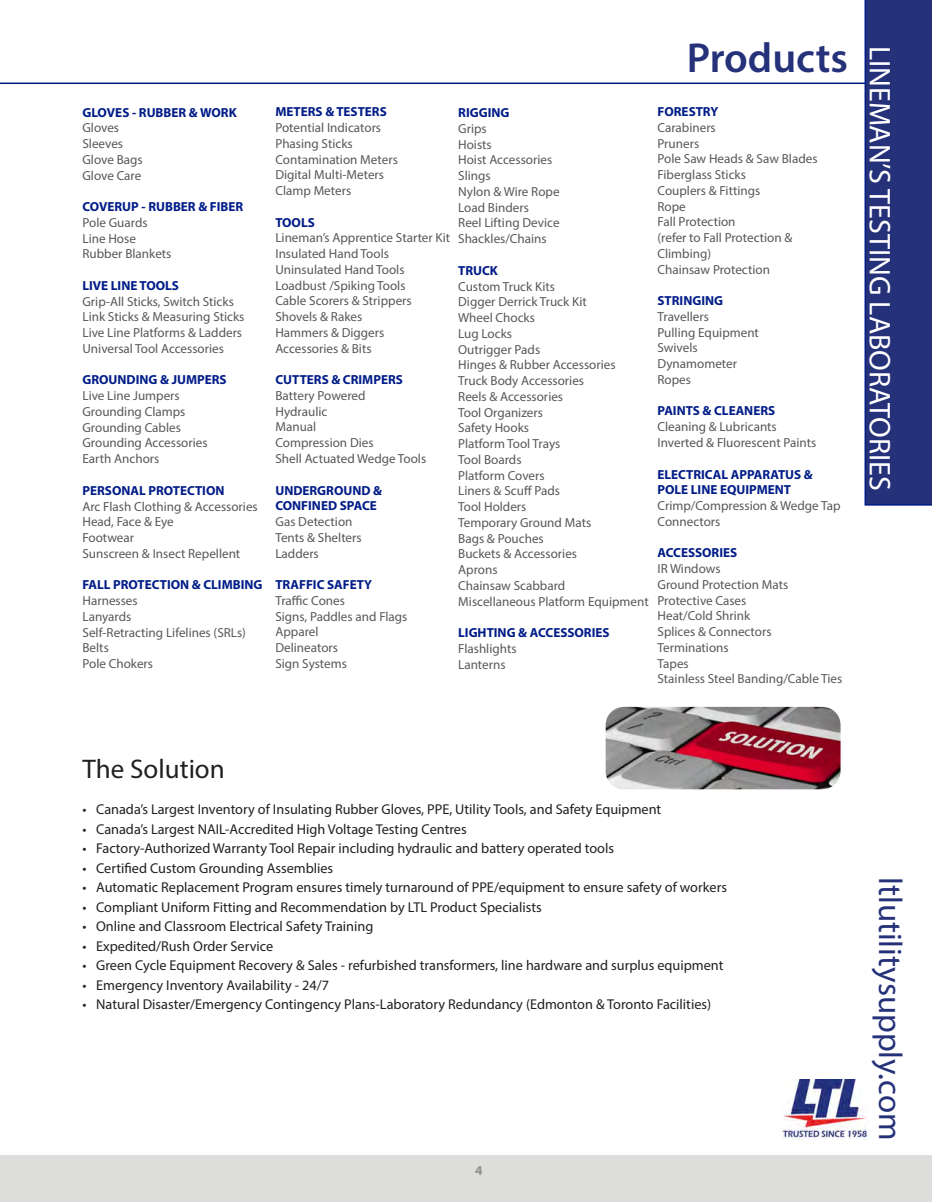
<style>
.page{position:relative;width:932px;height:1202px;background:#fff}
.page>*{position:absolute;margin:0;border:0;box-sizing:border-box;transform-origin:0 0}
.t1{font:600 42px "Myriad Pro";color:#253179}
.t2{font:33px "Myriad Pro";color:#253179}
.t3{font:30px "Myriad Pro";color:#fff}
.t4{font:27px "Myriad Pro";color:#231f20}
.t5{font:14.25px "Myriad Pro";color:#231f20}
.t6{font:700 13.5px "Myriad Pro";color:#949090}
.t7{font:13.2px/15.8px "Myriad Pro";color:#57585a}
.t8{font:700 13.2px/15.8px "Myriad Pro";color:#001c88}
.s1{font-weight:400;color:#57585a}
.s2{font-weight:700;color:#001c88}
</style>
<div class="page">
<hr style="left:0;top:82px;width:894px;height:2px;background:#001c88">
<div style="left:0;top:1155px;width:932px;height:47px;background:#dddddb"></div>
<img style="left:782px;top:1079px;width:87px;height:60px">
<div style="left:864px;top:0;width:68px;height:505px;background:#253179"></div>
<img style="left:605px;top:707px;width:235px;height:82px">
<p class="t1" style="left:686px;top:32px;width:163px">Products</p>
<p class="t8" style="left:82px;top:104px;width:156px">GLOVES - RUBBER &amp; WORK<br><span class="s1">Gloves</span></p>
<p class="t7" style="left:82px;top:136px;width:42px">Sleeves</p>
<p class="t7" style="left:82px;top:151px;width:62px">Glove Bags</p>
<p class="t7" style="left:82px;top:167px;width:60px">Glove Care</p>
<p class="t8" style="left:82px;top:198px;width:162px">COVERUP - RUBBER &amp; FIBER<br><span class="s1">Pole Guards</span></p>
<p class="t7" style="left:82px;top:230px;width:55px">Line Hose</p>
<p class="t7" style="left:82px;top:246px;width:90px">Rubber Blankets</p>
<p class="t7" style="left:82px;top:277px;width:163px"><span class="s2">LIVE LINE TOOLS<br></span>Grip-All Sticks, Switch Sticks<br>Link Sticks &amp; Measuring Sticks</p>
<p class="t7" style="left:82px;top:325px;width:161px">Live Line Platforms &amp; Ladders</p>
<p class="t7" style="left:82px;top:340px;width:143px">Universal Tool Accessories</p>
<p class="t8" style="left:82px;top:372px;width:146px">GROUNDING &amp; JUMPERS<br><span class="s1">Live Line Jumpers</span></p>
<p class="t7" style="left:82px;top:403px;width:104px">Grounding Clamps</p>
<p class="t7" style="left:82px;top:419px;width:100px">Grounding Cables</p>
<p class="t7" style="left:82px;top:435px;width:127px">Grounding Accessories</p>
<p class="t7" style="left:82px;top:451px;width:78px">Earth Anchors</p>
<p class="t7" style="left:82px;top:482px;width:177px"><span class="s2">PERSONAL PROTECTION<br></span>Arc Flash Clothing &amp; Accessories</p>
<p class="t7" style="left:82px;top:514px;width:93px">Head, Face &amp; Eye</p>
<p class="t7" style="left:82px;top:529px;width:53px">Footwear</p>
<p class="t7" style="left:82px;top:545px;width:159px">Sunscreen &amp; Insect Repellent</p>
<p class="t8" style="left:82px;top:576px;width:181px">FALL PROTECTION &amp; CLIMBING<br><span class="s1">Harnesses</span></p>
<p class="t7" style="left:82px;top:608px;width:50px">Lanyards</p>
<p class="t7" style="left:82px;top:624px;width:165px">Self-Retracting Lifelines (SRLs)</p>
<p class="t7" style="left:82px;top:640px;width:28px">Belts</p>
<p class="t7" style="left:82px;top:655px;width:72px">Pole Chokers</p>
<p class="t7" style="left:275px;top:104px;width:113px"><span class="s2">METERS &amp; TESTERS<br></span>Potential Indicators</p>
<p class="t7" style="left:275px;top:135px;width:79px">Phasing Sticks</p>
<p class="t7" style="left:275px;top:151px;width:124px">Contamination Meters</p>
<p class="t7" style="left:275px;top:167px;width:110px">Digital Multi-Meters</p>
<p class="t7" style="left:275px;top:183px;width:77px">Clamp Meters</p>
<p class="t7" style="left:275px;top:214px;width:176px"><span class="s2">TOOLS<br></span>Lineman’s Apprentice Starter Kit</p>
<p class="t7" style="left:275px;top:246px;width:115px">Insulated Hand Tools</p>
<p class="t7" style="left:275px;top:261px;width:131px">Uninsulated Hand Tools</p>
<p class="t7" style="left:275px;top:277px;width:132px">Loadbust /Spiking Tools</p>
<p class="t7" style="left:275px;top:293px;width:138px">Cable Scorers &amp; Strippers</p>
<p class="t7" style="left:275px;top:309px;width:88px">Shovels &amp; Rakes</p>
<p class="t7" style="left:275px;top:324px;width:110px">Hammers &amp; Diggers</p>
<p class="t7" style="left:275px;top:340px;width:98px">Accessories &amp; Bits</p>
<p class="t8" style="left:275px;top:371px;width:129px">CUTTERS &amp; CRIMPERS<br><span class="s1">Battery Powered</span></p>
<p class="t7" style="left:275px;top:403px;width:53px">Hydraulic</p>
<p class="t7" style="left:275px;top:419px;width:42px">Manual</p>
<p class="t7" style="left:275px;top:435px;width:100px">Compression Dies</p>
<p class="t7" style="left:275px;top:450px;width:152px">Shell Actuated Wedge Tools</p>
<p class="t8" style="left:275px;top:482px;width:108px">UNDERGROUND &amp;<br>CONFINED SPACE<br><span class="s1">Gas Detection</span></p>
<p class="t7" style="left:275px;top:529px;width:88px">Tents &amp; Shelters</p>
<p class="t7" style="left:275px;top:545px;width:45px">Ladders</p>
<p class="t8" style="left:275px;top:576px;width:98px">TRAFFIC SAFETY<br><span class="s1">Traffic Cones</span></p>
<p class="t7" style="left:275px;top:608px;width:133px">Signs, Paddles and Flags</p>
<p class="t7" style="left:275px;top:624px;width:45px">Apparel</p>
<p class="t7" style="left:275px;top:639px;width:64px">Delineators</p>
<p class="t7" style="left:275px;top:655px;width:73px">Sign Systems</p>
<p class="t8" style="left:458px;top:104px;width:53px">RIGGING<br><span class="s1">Grips</span></p>
<p class="t7" style="left:458px;top:136px;width:35px">Hoists</p>
<p class="t7" style="left:458px;top:152px;width:95px">Hoist Accessories</p>
<p class="t7" style="left:458px;top:168px;width:34px">Slings</p>
<p class="t7" style="left:458px;top:183px;width:103px">Nylon &amp; Wire Rope</p>
<p class="t7" style="left:458px;top:199px;width:72px">Load Binders</p>
<p class="t7" style="left:458px;top:215px;width:103px">Reel Lifting Device</p>
<p class="t7" style="left:458px;top:231px;width:90px">Shackles/Chains</p>
<p class="t7" style="left:458px;top:262px;width:98px"><span class="s2">TRUCK<br></span>Custom Truck Kits</p>
<p class="t7" style="left:458px;top:294px;width:130px">Digger Derrick Truck Kit</p>
<p class="t7" style="left:458px;top:309px;width:78px">Wheel Chocks</p>
<p class="t7" style="left:458px;top:325px;width:55px">Lug Locks</p>
<p class="t7" style="left:458px;top:341px;width:83px">Outrigger Pads</p>
<p class="t7" style="left:458px;top:357px;width:159px">Hinges &amp; Rubber Accessories</p>
<p class="t7" style="left:458px;top:372px;width:127px">Truck Body Accessories</p>
<p class="t7" style="left:458px;top:388px;width:106px">Reels &amp; Accessories</p>
<p class="t7" style="left:458px;top:404px;width:86px">Tool Organizers</p>
<p class="t7" style="left:458px;top:420px;width:72px">Safety Hooks</p>
<p class="t7" style="left:458px;top:435px;width:104px">Platform Tool Trays</p>
<p class="t7" style="left:458px;top:451px;width:65px">Tool Boards</p>
<p class="t7" style="left:458px;top:467px;width:88px">Platform Covers</p>
<p class="t7" style="left:458px;top:483px;width:103px">Liners &amp; Scuff Pads</p>
<p class="t7" style="left:458px;top:498px;width:70px">Tool Holders</p>
<p class="t7" style="left:458px;top:514px;width:134px">Temporary Ground Mats</p>
<p class="t7" style="left:458px;top:530px;width:87px">Bags &amp; Pouches</p>
<p class="t7" style="left:458px;top:546px;width:120px">Buckets &amp; Accessories</p>
<p class="t7" style="left:458px;top:561px;width:41px">Aprons</p>
<p class="t7" style="left:458px;top:577px;width:109px">Chainsaw Scabbard</p>
<p class="t7" style="left:458px;top:593px;width:192px">Miscellaneous Platform Equipment</p>
<p class="t8" style="left:458px;top:624px;width:153px">LIGHTING &amp; ACCESSORIES<br><span class="s1">Flashlights</span></p>
<p class="t7" style="left:458px;top:656px;width:49px">Lanterns</p>
<p class="t7" style="left:657px;top:104px;width:62px"><span class="s2">FORESTRY<br></span>Carabiners</p>
<p class="t7" style="left:657px;top:135px;width:43px">Pruners</p>
<p class="t7" style="left:657px;top:151px;width:161px">Pole Saw Heads &amp; Saw Blades</p>
<p class="t7" style="left:657px;top:167px;width:90px">Fiberglass Sticks</p>
<p class="t7" style="left:657px;top:182px;width:104px">Couplers &amp; Fittings</p>
<p class="t7" style="left:657px;top:198px;width:30px">Rope</p>
<p class="t7" style="left:657px;top:214px;width:136px">Fall Protection<br>(refer to Fall Protection &amp;<br>Climbing)</p>
<p class="t7" style="left:657px;top:261px;width:114px">Chainsaw Protection</p>
<p class="t7" style="left:657px;top:293px;width:67px"><span class="s2">STRINGING<br></span>Travellers</p>
<p class="t7" style="left:657px;top:324px;width:103px">Pulling Equipment</p>
<p class="t7" style="left:657px;top:340px;width:42px">Swivels</p>
<p class="t7" style="left:657px;top:356px;width:81px">Dynamometer</p>
<p class="t7" style="left:657px;top:371px;width:35px">Ropes</p>
<p class="t7" style="left:657px;top:403px;width:121px"><span class="s2">PAINTS &amp; CLEANERS<br></span>Cleaning &amp; Lubricants</p>
<p class="t7" style="left:657px;top:434px;width:160px">Inverted &amp; Fluorescent Paints</p>
<p class="t8" style="left:657px;top:466px;width:185px">ELECTRICAL APPARATUS &amp;<br>POLE LINE EQUIPMENT<br><span class="s1">Crimp/Compression &amp; Wedge Tap<br>Connectors</span></p>
<p class="t8" style="left:657px;top:544px;width:81px">ACCESSORIES<br><span class="s1">IR Windows</span></p>
<p class="t7" style="left:657px;top:576px;width:132px">Ground Protection Mats</p>
<p class="t7" style="left:657px;top:592px;width:90px">Protective Cases</p>
<p class="t7" style="left:657px;top:608px;width:94px">Heat/Cold Shrink</p>
<p class="t7" style="left:657px;top:623px;width:116px">Splices &amp; Connectors</p>
<p class="t7" style="left:657px;top:639px;width:73px">Terminations</p>
<p class="t7" style="left:657px;top:655px;width:33px">Tapes</p>
<p class="t7" style="left:657px;top:671px;width:186px">Stainless Steel Banding/Cable Ties</p>
<p class="t3" style="left:898px;top:46px;width:446px;rotate:90deg">LINEMAN’S TESTING LABORATORIES</p>
<p class="t4" style="left:83px;top:752px;width:144px">The Solution</p>
<p class="t5" style="left:83px;top:800px;width:580px">• Canada’s Largest Inventory of Insulating Rubber Gloves, PPE, Utility Tools, and Safety Equipment</p>
<p class="t5" style="left:83px;top:820px;width:385px">• Canada’s Largest NAIL-Accredited High Voltage Testing Centres</p>
<p class="t5" style="left:83px;top:839px;width:533px">• Factory-Authorized Warranty Tool Repair including hydraulic and battery operated tools</p>
<p class="t5" style="left:83px;top:859px;width:252px">• Certified Custom Grounding Assemblies</p>
<p class="t5" style="left:83px;top:878px;width:646px">• Automatic Replacement Program ensures timely turnaround of PPE/equipment to ensure safety of workers</p>
<p class="t5" style="left:83px;top:898px;width:460px">• Compliant Uniform Fitting and Recommendation by LTL Product Specialists</p>
<p class="t5" style="left:83px;top:917px;width:292px">• Online and Classroom Electrical Safety Training</p>
<p class="t5" style="left:83px;top:937px;width:192px">• Expedited/Rush Order Service</p>
<p class="t5" style="left:83px;top:956px;width:642px">• Green Cycle Equipment Recovery &amp; Sales - refurbished transformers, line hardware and surplus equipment</p>
<p class="t5" style="left:83px;top:976px;width:248px">• Emergency Inventory Availability - 24/7</p>
<p class="t5" style="left:83px;top:995px;width:630px">• Natural Disaster/Emergency Contingency Plans-Laboratory Redundancy (Edmonton &amp; Toronto Facilities)</p>
<p class="t6" style="left:475px;top:1161px;width:9px">4</p>
<p class="t2" style="left:910px;top:877px;width:265px;rotate:90deg">ltlutilitysupply.com</p>
</div>
